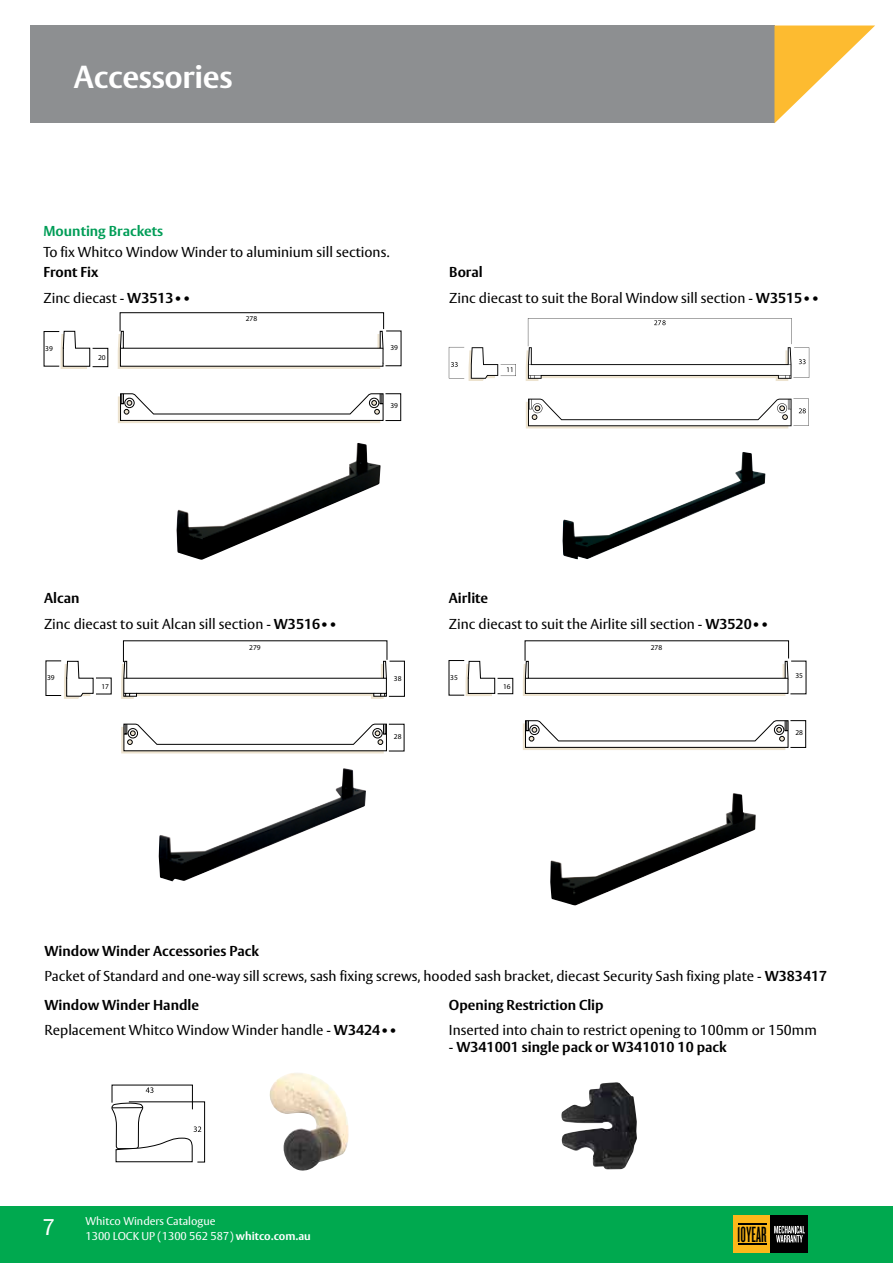
<style>
.page{position:relative;width:893px;height:1263px;background:#fff}
.page>*{position:absolute;margin:0;border:0;box-sizing:border-box;transform-origin:0 0}
.t1{font:700 31.5px "ASSA Vesta";letter-spacing:-.01em;color:#fff}
.t2{font:22.95px "Knockout HTF46 Flyweight";color:#000}
.t3{font:22.5px "ASSA Vesta";color:#fff}
.t4{font:14.25px/25.7px "ASSA Vesta";color:#000}
.t5{font:700 14.25px/25.7px "ASSA Vesta";color:#000}
.t6{font:700 14.25px "ASSA Vesta";color:#009d57}
.t7{font:11.25px/15px "ASSA Vesta";color:#fff}
.t8{font:7.35px "Myriad Pro";color:#000}
.s1{font-weight:400}
.s2{font-weight:700}
</style>
<div class="page">
<div style="left:30px;top:26px;width:744px;height:97px;background:#8d8f91"></div>
<svg style="left:774px;top:26px;width:101px;height:97px"></svg>
<div style="left:0;top:1206px;width:893px;height:57px;background:#00a94f"></div>
<div style="left:734px;top:1216px;width:37px;height:37px;background:#fdb71a"></div>
<div style="left:771px;top:1216px;width:37px;height:37px;background:#000"></div>
<svg style="left:774px;top:1226px;width:31px;height:16px"></svg>
<svg style="left:738px;top:1224px;width:28px;height:1px"></svg>
<svg style="left:738px;top:1243px;width:28px;height:1px"></svg>
<svg style="left:61px;top:330px;width:30px;height:39px"></svg>
<svg style="left:118px;top:312px;width:283px;height:111px"></svg>
<div style="left:385px;top:394px;width:16px;height:27px;border:1px solid #000"></div>
<div style="left:92px;top:348px;width:16px;height:19px;border:1px solid #000"></div>
<svg style="left:526px;top:318px;width:283px;height:110px"></svg>
<svg style="left:449px;top:347px;width:67px;height:34px"></svg>
<svg style="left:64px;top:660px;width:30px;height:39px"></svg>
<svg style="left:121px;top:640px;width:284px;height:113px"></svg>
<img style="left:176px;top:443px;width:205px;height:117px">
<img style="left:562px;top:452px;width:203px;height:108px">
<img style="left:159px;top:768px;width:207px;height:113px">
<svg style="left:466px;top:660px;width:30px;height:36px"></svg>
<svg style="left:523px;top:640px;width:283px;height:110px"></svg>
<div style="left:790px;top:720px;width:16px;height:28px;border:1px solid #000"></div>
<div style="left:497px;top:678px;width:16px;height:16px;border:1px solid #000"></div>
<img style="left:550px;top:793px;width:206px;height:112px">
<img style="left:269px;top:1073px;width:80px;height:98px">
<svg style="left:111px;top:1085px;width:94px;height:77px"></svg>
<img style="left:561px;top:1082px;width:76px;height:87px">
<h1 class="t1" style="left:74px;top:58px;width:160px">Accessories</h1>
<p class="t6" style="left:43px;top:222px;width:121px">Mounting Brackets</p>
<p class="t4" style="left:43px;top:239px;width:347px">To fix Whitco Window Winder to aluminium sill sections.</p>
<p class="t5" style="left:43px;top:260px;width:149px">Front Fix<br><span class="s1">Zinc diecast -</span> W3513••</p>
<p class="t8" style="left:45px;top:344px;width:9px">39</p>
<p class="t8" style="left:98px;top:353px;width:9px">20</p>
<p class="t8" style="left:246px;top:314px;width:13px">278</p>
<p class="t8" style="left:390px;top:343px;width:9px">39</p>
<p class="t8" style="left:390px;top:401px;width:9px">39</p>
<p class="t4" style="left:449px;top:260px;width:372px"><span class="s2">Boral<br></span>Zinc diecast to suit the Boral Window sill section - <span class="s2">W3515••</span></p>
<p class="t4" style="left:44px;top:586px;width:295px"><span class="s2">Alcan<br></span>Zinc diecast to suit Alcan sill section - <span class="s2">W3516••</span></p>
<p class="t4" style="left:449px;top:586px;width:322px"><span class="s2">Airlite<br></span>Zinc diecast to suit the Airlite sill section - <span class="s2">W3520••</span></p>
<p class="t8" style="left:249px;top:643px;width:13px">279</p>
<p class="t8" style="left:651px;top:643px;width:13px">278</p>
<p class="t8" style="left:47px;top:673px;width:9px">39</p>
<p class="t8" style="left:394px;top:673px;width:9px">38</p>
<p class="t8" style="left:450px;top:673px;width:9px">35</p>
<p class="t8" style="left:795px;top:671px;width:9px">35</p>
<p class="t8" style="left:101px;top:682px;width:9px">17</p>
<p class="t8" style="left:503px;top:681px;width:9px">16</p>
<p class="t8" style="left:394px;top:732px;width:9px">28</p>
<p class="t8" style="left:795px;top:728px;width:9px">28</p>
<p class="t4" style="left:45px;top:939px;width:784px;line-height:25px"><span class="s2">Window Winder Accessories Pack<br></span>Packet of Standard and one-way sill screws, sash fixing screws, hooded sash bracket, diecast Security Sash fixing plate - <span class="s2">W383417</span></p>
<p class="t4" style="left:45px;top:993px;width:355px;line-height:25px"><span class="s2">Window Winder Handle<br></span>Replacement Whitco Window Winder handle - <span class="s2">W3424••</span></p>
<p class="t5" style="left:449px;top:993px;width:156px">Opening Restriction Clip</p>
<p class="t4" style="left:449px;top:1018px;width:369px">Inserted into chain to restrict opening to 100mm or 150mm</p>
<p class="t5" style="left:449px;top:1034px;width:279px"><span class="s1">-</span> W341001 single pack or W341010 10 pack</p>
<h3 class="t3" style="left:43px;top:1214px;width:14px">7</h3>
<p class="t7" style="left:85px;top:1214px;width:227px">Whitco Winders Catalogue<br>1300 LOCK UP (1300 562 587) <span class="s2">whitco.com.au</span></p>
<h2 class="t2" style="left:737px;top:1223px;width:31px">10YEAR</h2>
</div>
